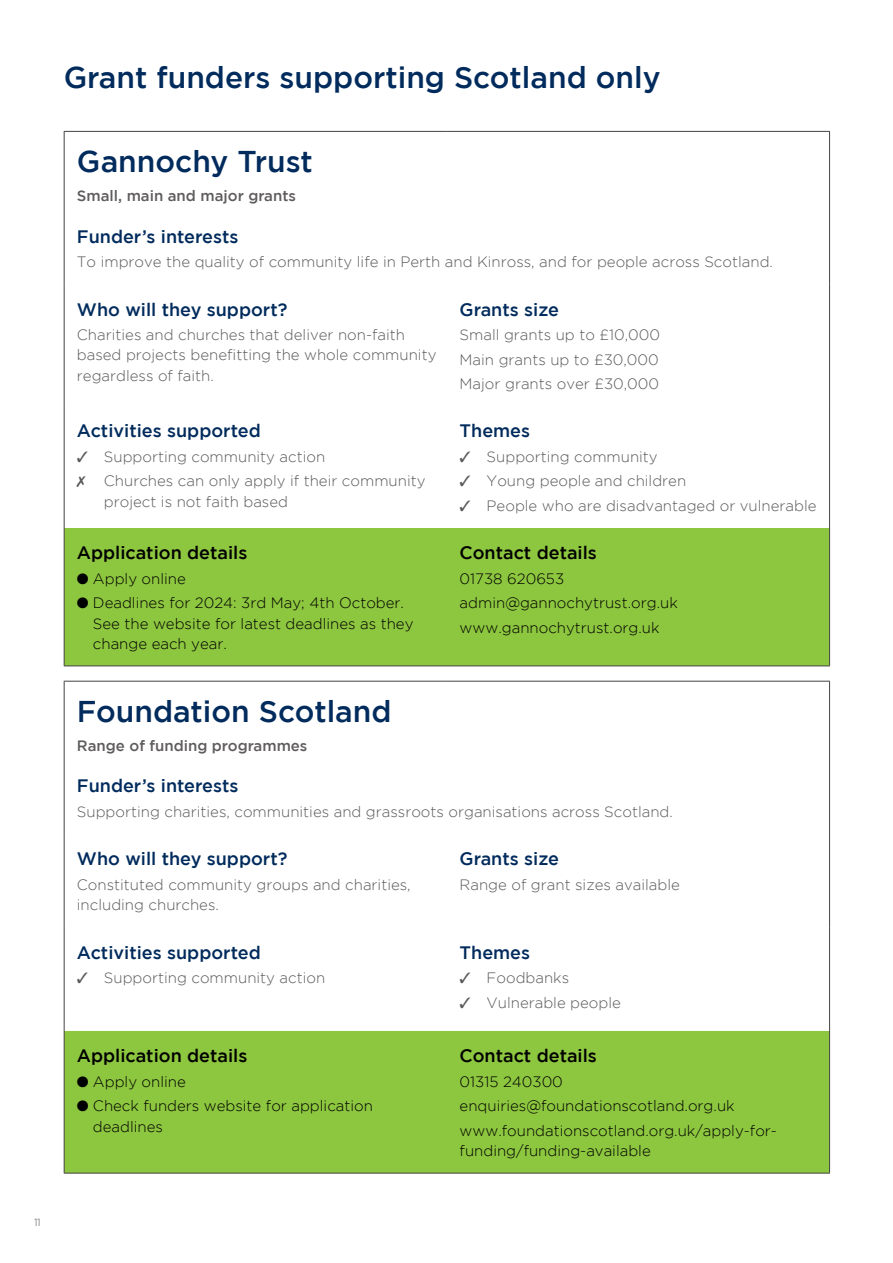
<style>
.page{position:relative;width:893px;height:1263px;background:#fff}
.page>*{position:absolute;margin:0;border:0;box-sizing:border-box;transform-origin:0 0}
.t1{font:30px "Gotham HTF Medium 2";color:#002b5c}
.t2{font:18px "Gotham HTF Medium 2";color:#002b5c}
.t3{font:18px "Gotham HTF Medium 2";color:#000}
.t4{font:300 15px/20.2px "Gotham HTF";color:#58595b}
.t5{font:300 15px/24.5px "Gotham HTF";color:#000}
.t6{font:15px "Gotham HTF Medium 2";color:#5f5c5c}
.t7{font:300 10.5px "Gotham HTF";color:#58595b}
</style>
<div class="page">
<div style="left:65px;top:528px;width:764px;height:137px;background:#8dc63f"></div>
<hr style="left:829px;top:132px;width:1px;height:152px;background:#454342">
<hr style="left:64px;top:131px;width:383px;height:1px;background:#454342">
<hr style="left:64px;top:132px;width:1px;height:152px;background:#454342">
<hr style="left:447px;top:131px;width:383px;height:1px;background:#454342">
<hr style="left:64px;top:284px;width:1px;height:122px;background:#454342">
<hr style="left:829px;top:284px;width:1px;height:122px;background:#454342">
<hr style="left:64px;top:406px;width:1px;height:122px;background:#454342">
<hr style="left:829px;top:406px;width:1px;height:122px;background:#454342">
<hr style="left:64px;top:528px;width:1px;height:137px;background:#454342">
<hr style="left:829px;top:528px;width:1px;height:137px;background:#454342">
<hr style="left:64px;top:665px;width:383px;height:1px;background:#454342">
<hr style="left:447px;top:665px;width:383px;height:1px;background:#454342">
<div style="left:65px;top:1031px;width:764px;height:142px;background:#8dc63f"></div>
<hr style="left:829px;top:681px;width:1px;height:153px;background:#454342">
<hr style="left:64px;top:681px;width:383px;height:1px;background:#454342">
<hr style="left:64px;top:681px;width:1px;height:153px;background:#454342">
<hr style="left:447px;top:681px;width:383px;height:1px;background:#454342">
<hr style="left:64px;top:834px;width:1px;height:93px;background:#454342">
<hr style="left:829px;top:834px;width:1px;height:93px;background:#454342">
<hr style="left:64px;top:927px;width:1px;height:104px;background:#454342">
<hr style="left:829px;top:927px;width:1px;height:104px;background:#454342">
<hr style="left:64px;top:1031px;width:1px;height:142px;background:#454342">
<hr style="left:829px;top:1031px;width:1px;height:142px;background:#454342">
<hr style="left:64px;top:1173px;width:383px;height:1px;background:#454342">
<hr style="left:447px;top:1173px;width:383px;height:1px;background:#454342">
<p class="t7" style="left:34px;top:1217px;width:8px">11</p>
<h1 class="t1" style="left:64px;top:60px;width:598px">Grant funders supporting Scotland only</h1>
<h1 class="t1" style="left:77px;top:145px;width:237px">Gannochy Trust</h1>
<p class="t6" style="left:77px;top:187px;width:221px">Small, main and major grants</p>
<p class="t2" style="left:77px;top:226px;width:163px">Funder’s interests</p>
<p class="t4" style="left:77px;top:251px;width:698px">To improve the quality of community life in Perth and Kinross, and for people across Scotland.</p>
<p class="t2" style="left:77px;top:299px;width:212px">Who will they support?</p>
<p class="t4" style="left:77px;top:324px;width:361px">Charities and churches that deliver non-faith based projects benefitting the whole community regardless of faith.</p>
<p class="t2" style="left:460px;top:299px;width:101px">Grants size</p>
<p class="t4" style="left:460px;top:322px;width:202px;line-height:24.5px;text-align:justify">Small grants up to £10,000<br>Main grants up to £30,000<br>Major grants over £30,000</p>
<p class="t2" style="left:77px;top:421px;width:185px">Activities supported</p>
<p class="t4" style="left:104px;top:444px;width:323px;line-height:24.5px;text-indent:-27px">✓ Supporting community action<br>Churches can only apply if their community</p>
<p class="t4" style="left:104px;top:491px;width:186px">project is not faith based</p>
<p class="t3" style="left:77px;top:543px;width:172px">Application details</p>
<p class="t5" style="left:77px;top:566px;width:110px">● Apply online</p>
<p class="t5" style="left:93px;top:593px;width:322px;line-height:20.2px;text-indent:-16px">● Deadlines for 2024: 3rd May; 4th October.<br>See the website for latest deadlines as they change each year.</p>
<p class="t2" style="left:460px;top:421px;width:72px">Themes</p>
<p class="t4" style="left:460px;top:446px;width:200px">✓ Supporting community</p>
<p class="t4" style="left:460px;top:471px;width:228px">✓ Young people and children</p>
<p class="t4" style="left:460px;top:495px;width:358px">✓ People who are disadvantaged or vulnerable</p>
<p class="t3" style="left:460px;top:543px;width:139px">Contact details</p>
<p class="t5" style="left:460px;top:566px;width:220px">01738 620653 admin@gannochytrust.org.uk www.gannochytrust.org.uk</p>
<h1 class="t1" style="left:77px;top:694px;width:316px">Foundation Scotland</h1>
<p class="t6" style="left:77px;top:737px;width:232px">Range of funding programmes</p>
<p class="t2" style="left:77px;top:776px;width:163px">Funder’s interests</p>
<p class="t4" style="left:77px;top:801px;width:598px">Supporting charities, communities and grassroots organisations across Scotland.</p>
<p class="t2" style="left:77px;top:849px;width:212px">Who will they support?</p>
<p class="t4" style="left:77px;top:874px;width:335px">Constituted community groups and charities, including churches.</p>
<p class="t2" style="left:460px;top:849px;width:101px">Grants size</p>
<p class="t4" style="left:460px;top:874px;width:222px">Range of grant sizes available</p>
<p class="t2" style="left:77px;top:942px;width:185px">Activities supported</p>
<p class="t4" style="left:77px;top:967px;width:250px">✓ Supporting community action</p>
<p class="t3" style="left:77px;top:1046px;width:172px">Application details</p>
<p class="t5" style="left:77px;top:1069px;width:110px">● Apply online</p>
<p class="t5" style="left:93px;top:1096px;width:282px;line-height:20.2px;text-indent:-16px">● Check funders website for application deadlines</p>
<p class="t2" style="left:460px;top:942px;width:72px">Themes</p>
<p class="t4" style="left:460px;top:967px;width:111px">✓ Foodbanks</p>
<p class="t4" style="left:460px;top:992px;width:163px">✓ Vulnerable people</p>
<p class="t3" style="left:460px;top:1046px;width:139px">Contact details</p>
<p class="t5" style="left:460px;top:1069px;width:319px">01315 240300 enquiries@foundationscotland.org.uk www.foundationscotland.org.uk/apply-for-</p>
<p class="t5" style="left:460px;top:1138px;width:193px">funding/funding-available</p>
</div>
